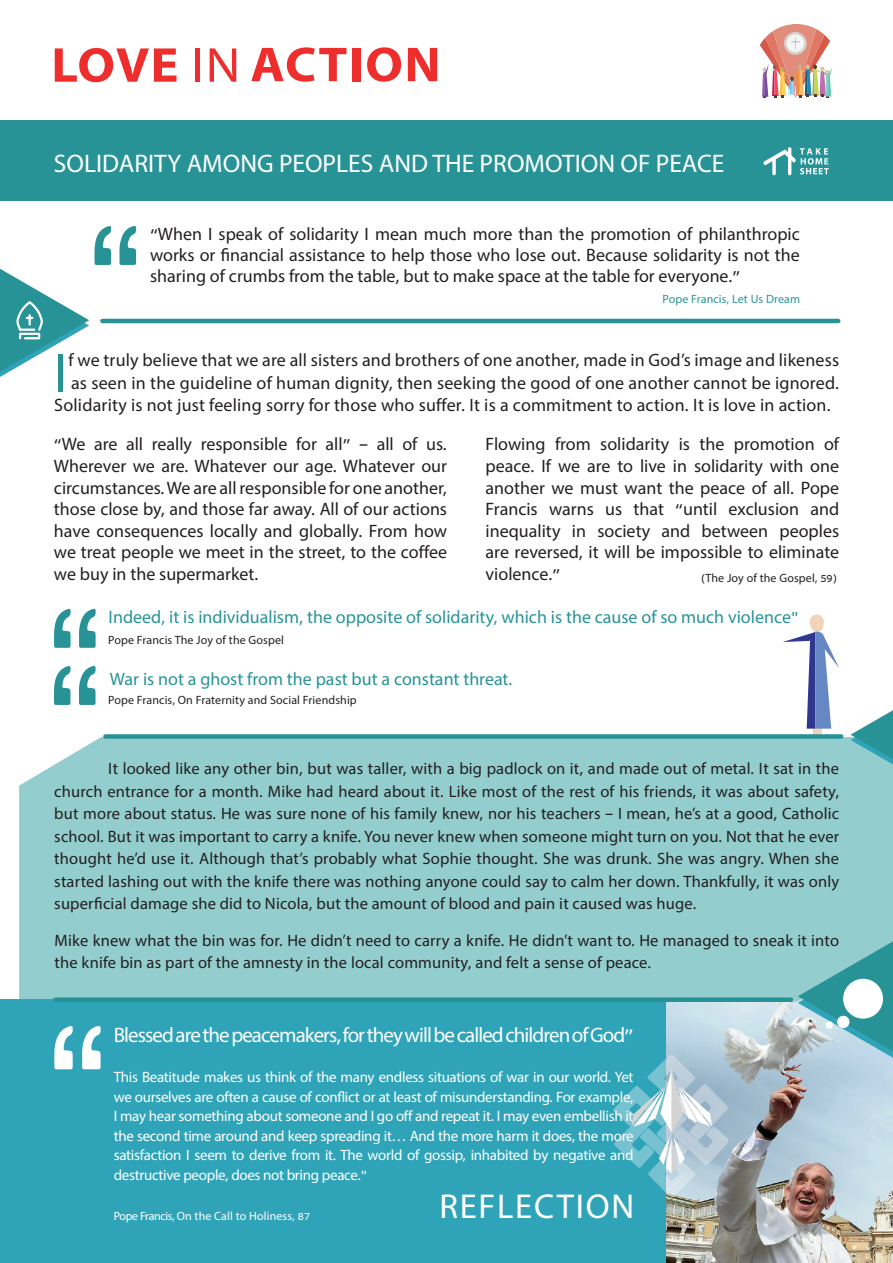
<style>
.page{position:relative;width:893px;height:1263px;background:#fff}
.page>*{position:absolute;margin:0;border:0;box-sizing:border-box;transform-origin:0 0}
.t1{font:56.1px "Myriad Hebrew";color:#289397}
.t2{font:34.65px "Myriad Hebrew";letter-spacing:.05em;color:#fff}
.t3{font:25.5px "Myriad Hebrew";color:#fff}
.t4{font:21px "Myriad Hebrew";letter-spacing:-.045em;color:#fff}
.t5{font:18px/21.6px "Myriad Hebrew";letter-spacing:.01em;color:#231f20;text-align:justify}
.t6{font:18px "Myriad Hebrew";color:#289397}
.t7{font:16.5px/22.5px "Myriad Hebrew";letter-spacing:.01em;color:#231f20;text-align:justify}
.t8{font:15px/19.5px "Myriad Hebrew";letter-spacing:-.02em;color:#fff;text-align:justify}
.t9{font:12px "Myriad Hebrew";letter-spacing:.01em;color:#231f20}
.t10{font:12px "Myriad Hebrew";letter-spacing:.01em;color:#fff}
.t11{font:12px "Myriad Hebrew";letter-spacing:.01em;color:#289397}
</style>
<div class="page">
<div style="left:814px;top:724px;width:8px;height:10px;background:#f0d4ba"></div>
<svg style="left:783px;top:614px;width:56px;height:115px"></svg>
<div style="left:19px;top:737px;width:874px;height:263px;background:#93cdcd"></div>
<div style="left:105px;top:734px;width:736px;height:5px;background:#289397"></div>
<div style="left:0;top:999px;width:671px;height:264px;background:#2fa4b9"></div>
<hr style="left:102px;top:319px;width:736px;height:4px;background:#289397">
<div style="left:0;top:120px;width:893px;height:80px;background:#289397"></div>
<svg style="left:119px;top:226px;width:17px;height:39px"></svg>
<svg style="left:0;top:226px;width:111px;height:151px"></svg>
<img style="left:667px;top:1000px;width:226px;height:263px">
<svg style="left:82px;top:1026px;width:19px;height:43px"></svg>
<svg style="left:54px;top:1026px;width:19px;height:43px"></svg>
<div style="left:55px;top:997px;width:736px;height:5px;background:#289397"></div>
<svg style="left:850px;top:710px;width:43px;height:54px"></svg>
<svg style="left:613px;top:1055px;width:117px;height:142px"></svg>
<svg style="left:798px;top:941px;width:95px;height:117px;background:#6fb5ba"></svg>
<div style="left:826px;top:1021px;width:7px;height:8px;background:#fff;border-radius:50%"></div>
<div style="left:837px;top:1016px;width:12px;height:12px;background:#fff;border-radius:50%"></div>
<div style="left:843px;top:979px;width:40px;height:40px;background:#fff;border-radius:50%"></div>
<svg style="left:79px;top:609px;width:17px;height:39px"></svg>
<svg style="left:54px;top:609px;width:17px;height:39px"></svg>
<svg style="left:79px;top:666px;width:17px;height:39px"></svg>
<svg style="left:53px;top:666px;width:18px;height:39px"></svg>
<img style="left:760px;top:24px;width:72px;height:74px">
<svg style="left:55px;top:48px;width:122px;height:34px"></svg>
<hr style="left:196px;top:48px;width:4px;height:34px;background:#ee2e2c">
<svg style="left:210px;top:48px;width:26px;height:34px"></svg>
<svg style="left:251px;top:47px;width:95px;height:35px"></svg>
<div style="left:352px;top:48px;width:8px;height:33px;background:#ee2e2c"></div>
<svg style="left:367px;top:47px;width:34px;height:35px"></svg>
<svg style="left:408px;top:48px;width:29px;height:33px"></svg>
<hr style="left:788px;top:147px;width:3px;height:28px;background:#fff;border-radius:2px">
<hr style="left:772px;top:157px;width:4px;height:18px;background:#fff;border-radius:2px">
<svg style="left:763px;top:148px;width:66px;height:26px"></svg>
<p class="t3" style="left:54px;top:149px;width:672px">SOLIDARITY AMONG PEOPLES AND THE PROMOTION OF PEACE</p>
<p class="t5" style="left:150px;top:225px;width:651px;line-height:21px">“When I speak of solidarity I mean much more than the promotion of philanthropic works or financial assistance to help those who lose out. Because solidarity is not the sharing of crumbs from the table, but to make space at the table for everyone.”</p>
<p class="t11" style="left:662px;top:292px;width:139px">Pope Francis, Let Us Dream</p>
<p class="t5" style="left:68px;top:351px;width:772px">f we truly believe that we are all sisters and brothers of one another, made in God’s image and likeness</p>
<p class="t5" style="left:54px;top:373px;width:786px;line-height:22.5px;text-indent:17px">as seen in the guideline of human dignity, then seeking the good of one another cannot be ignored.<br>Solidarity is not just feeling sorry for those who suffer. It is a commitment to action. It is love in action.</p>
<p class="t1" style="left:54px;top:342px;width:15px">I</p>
<p class="t5" style="left:54px;top:435px;width:395px">“We are all really responsible for all” – all of us.<br>Wherever we are. Whatever our age. Whatever our circumstances. We are all responsible for one another, those close by, and those far away. All of our actions have consequences locally and globally. From how we treat people we meet in the street, to the coffee we buy in the supermarket.</p>
<p class="t5" style="left:486px;top:435px;width:355px">Flowing from solidarity is the promotion of peace. If we are to live in solidarity with one another we must want the peace of all. Pope Francis warns us that “until exclusion and inequality in society and between peoples are reversed, it will be impossible to eliminate violence.”</p>
<p class="t9" style="left:701px;top:572px;width:137px">(The Joy of the Gospel, 59)</p>
<p class="t6" style="left:109px;top:607px;width:691px">Indeed, it is individualism, the opposite of solidarity, which is the cause of so much violence"</p>
<p class="t9" style="left:108px;top:633px;width:177px">Pope Francis The Joy of the Gospel</p>
<p class="t6" style="left:110px;top:669px;width:404px">War is not a ghost from the past but a constant threat.</p>
<p class="t9" style="left:108px;top:693px;width:250px">Pope Francis, On Fraternity and Social Friendship</p>
<p class="t7" style="left:54px;top:758px;width:786px;text-indent:54px">It looked like any other bin, but was taller, with a big padlock on it, and made out of metal. It sat in the church entrance for a month. Mike had heard about it. Like most of the rest of his friends, it was about safety, but more about status. He was sure none of his family knew, nor his teachers – I mean, he’s at a good, Catholic school. But it was important to carry a knife. You never knew when someone might turn on you. Not that he ever thought he’d use it. Although that’s probably what Sophie thought. She was drunk. She was angry. When she started lashing out with the knife there was nothing anyone could say to calm her down. Thankfully, it was only superficial damage she did to Nicola, but the amount of blood and pain it caused was huge.</p>
<p class="t7" style="left:55px;top:930px;width:786px">Mike knew what the bin was for. He didn’t need to carry a knife. He didn’t want to. He managed to sneak it into the knife bin as part of the amnesty in the local community, and felt a sense of peace.</p>
<p class="t4" style="left:114px;top:1023px;width:521px">Blessed are the peacemakers, for they will be called children of God”</p>
<p class="t8" style="left:114px;top:1068px;width:521px">This Beatitude makes us think of the many endless situations of war in our world. Yet we ourselves are often a cause of conflict or at least of misunderstanding. For example, I may hear something about someone and I go off and repeat it. I may even embellish it the second time around and keep spreading it… And the more harm it does, the more satisfaction I seem to derive from it. The world of gossip, inhabited by negative and destructive people, does not bring peace."</p>
<p class="t10" style="left:114px;top:1209px;width:198px">Pope Francis, On the Call to Holiness, 87</p>
<p class="t2" style="left:439px;top:1187px;width:196px">REFLECTION</p>
</div>
